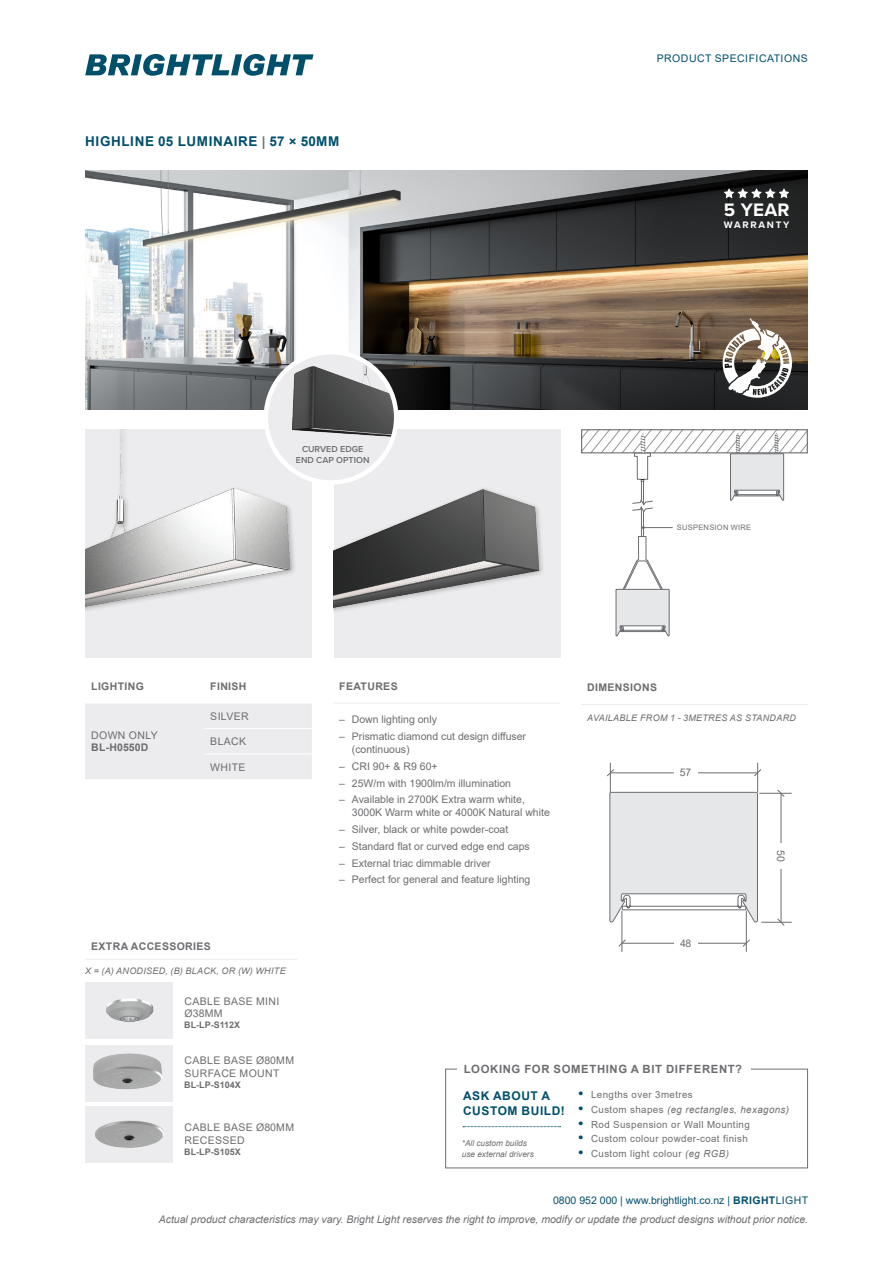
<style>
.page{position:relative;width:893px;height:1263px;background:#fff}
.page>*{position:absolute;margin:0;border:0;box-sizing:border-box;transform-origin:0 0}
.t1{font:700 18.75px "Proxima Nova";color:#fff}
.t2{font:700 13.5px "Arial";letter-spacing:.045em;color:#004f6b}
.t3{font:700 12px/15px "Arial";letter-spacing:.045em;color:#004f6b}
.t4{font:700 11.4px "Arial";letter-spacing:.055em;color:#6c6d70}
.t5{font:10.5px/12.6px "Arial";color:#6c6d70}
.t6{font:italic 10.5px "Arial";color:#6c6d70}
.t7{font:10.5px/12.6px "Arial";letter-spacing:.035em;color:#6c6d70}
.t8{font:700 10.5px "Arial";letter-spacing:.035em;color:#6c6d70}
.t9{font:10.5px "Arial";color:#004f6b}
.t10{font:10.5px "Arial";letter-spacing:.045em;color:#004f6b}
.t11{font:700 10.5px "Arial";letter-spacing:.01em;color:#6c6d70}
.t12{font:9.75px "Arial";letter-spacing:.04em;color:#6c6d70}
.t13{font:italic 9.75px "Arial";letter-spacing:.04em;color:#6c6d70}
.t14{font:700 9.75px "Proxima Nova";letter-spacing:.175em;color:#fff}
.t15{font:italic 9px "Arial";letter-spacing:.035em;color:#6c6d70}
.t16{font:700 9px "Arial";color:#6c6d70}
.t17{font:600 9px/10.8px "Proxima Nova";color:#6c6d70;text-align:center}
.t18{font:italic 8.25px/10.5px "Arial";color:#6c6d70}
.t19{font:7.5px "Arial";letter-spacing:.035em;color:#6c6d70}
.s1{color:#6c6d70}
.s2{font-weight:700;font-size:13.5px;color:#004f6b}
.s3{font-weight:700;font-style:normal;font-size:13.5px;color:#004f6b}
.s4{font-style:normal}
.s5{font-style:italic}
.s6{font-weight:700}
</style>
<div class="page">
<svg style="left:85px;top:54px;width:228px;height:22px"></svg>
<img style="left:85px;top:170px;width:723px;height:239px">
<div style="left:85px;top:429px;width:227px;height:228px;background:#ececee"></div>
<img style="left:85px;top:429px;width:227px;height:182px">
<div style="left:581px;top:429px;width:227px;height:24px;border:1px solid #6c6d70"></div>
<svg style="left:582px;top:430px;width:225px;height:207px"></svg>
<hr style="left:622px;top:911px;width:1px;height:41px;background:#6c6d70">
<hr style="left:759px;top:793px;width:33px;height:1px;background:#6c6d70">
<hr style="left:761px;top:922px;width:31px;height:1px;background:#6c6d70">
<hr style="left:622px;top:943px;width:124px;height:1px;background:#6c6d70">
<hr style="left:746px;top:911px;width:1px;height:41px;background:#6c6d70">
<svg style="left:742px;top:939px;width:8px;height:8px"></svg>
<svg style="left:777px;top:918px;width:8px;height:8px"></svg>
<svg style="left:777px;top:789px;width:8px;height:8px"></svg>
<svg style="left:618px;top:939px;width:8px;height:8px"></svg>
<hr style="left:781px;top:794px;width:1px;height:128px;background:#6c6d70">
<div style="left:776px;top:843px;width:10px;height:26px;background:#fff"></div>
<div style="left:674px;top:934px;width:23px;height:17px;background:#fff"></div>
<svg style="left:607px;top:763px;width:154px;height:161px"></svg>
<hr style="left:333px;top:703px;width:227px;height:1px;background:#ececee">
<div style="left:85px;top:704px;width:227px;height:75px;background:#ececee"></div>
<hr style="left:204px;top:728px;width:108px;height:1px;background:#fff">
<hr style="left:204px;top:754px;width:108px;height:1px;background:#fff">
<div style="left:334px;top:430px;width:227px;height:228px;background:#ececee"></div>
<img style="left:334px;top:432px;width:209px;height:179px">
<svg style="left:724px;top:188px;width:65px;height:10px"></svg>
<svg style="left:723px;top:318px;width:69px;height:80px"></svg>
<hr style="left:581px;top:704px;width:227px;height:1px;background:#ececee">
<div style="left:266px;top:352px;width:130px;height:130px;background:#ececee;border-radius:50%"></div>
<img style="left:266px;top:352px;width:130px;height:110px">
<div style="left:264px;top:350px;width:134px;height:135px;border:4px solid #fff;border-radius:50%"></div>
<img style="left:85px;top:1045px;width:87px;height:57px">
<div style="left:85px;top:1106px;width:87px;height:57px;background:#ececee"></div>
<img style="left:95px;top:1120px;width:69px;height:28px">
<img style="left:85px;top:983px;width:86px;height:56px">
<hr style="left:85px;top:959px;width:212px;height:1px;background:#ececee">
<div style="left:445px;top:1069px;width:363px;height:99px;border:1px solid #6c6d70"></div>
<div style="left:458px;top:1061px;width:293px;height:15px;background:#fff"></div>
<svg style="left:463px;top:1126px;width:98px;height:1px"></svg>
<p class="t2" style="left:85px;top:132px;width:256px">HIGHLINE 05 LUMINAIRE <span class="s1">|</span> 57 × 50MM</p>
<p class="t10" style="left:657px;top:51px;width:152px">PRODUCT SPECIFICATIONS</p>
<p class="t1" style="left:724px;top:196px;width:67px">5 YEAR</p>
<p class="t14" style="left:724px;top:218px;width:67px">WARRANTY</p>
<p class="t17" style="left:296px;top:443px;width:75px">CURVED EDGE<br>END CAP OPTION</p>
<p class="t19" style="left:677px;top:522px;width:76px">SUSPENSION WIRE</p>
<p class="t8" style="left:91px;top:679px;width:54px">LIGHTING</p>
<p class="t8" style="left:210px;top:679px;width:38px">FINISH</p>
<p class="t7" style="left:91px;top:729px;width:68px">DOWN ONLY</p>
<p class="t11" style="left:91px;top:740px;width:59px">BL-H0550D</p>
<p class="t5" style="left:210px;top:709px;width:40px">SILVER</p>
<p class="t5" style="left:210px;top:735px;width:37px">BLACK</p>
<p class="t5" style="left:210px;top:761px;width:37px">WHITE</p>
<p class="t8" style="left:91px;top:939px;width:121px">EXTRA ACCESSORIES</p>
<p class="t15" style="left:85px;top:964px;width:202px">X = (A) ANODISED, (B) BLACK, OR (W) WHITE</p>
<p class="t7" style="left:184px;top:994px;width:96px">CABLE BASE MINI<br>Ø38MM</p>
<p class="t16" style="left:184px;top:1018px;width:58px">BL-LP-S112X</p>
<p class="t8" style="left:339px;top:679px;width:60px">FEATURES</p>
<p class="t5" style="left:339px;top:713px;width:99px">– Down lighting only</p>
<p class="t5" style="left:352px;top:730px;width:176px;text-indent:-13px">– Prismatic diamond cut design diffuser (continuous)</p>
<p class="t5" style="left:339px;top:760px;width:100px">– CRI 90+ &amp; R9 60+</p>
<p class="t5" style="left:339px;top:776px;width:174px">– 25W/m with 1900lm/m illumination</p>
<p class="t5" style="left:352px;top:793px;width:200px;text-indent:-13px">– Available in 2700K Extra warm white,<br>3000K Warm white or 4000K Natural white</p>
<p class="t5" style="left:339px;top:823px;width:171px">– Silver, black or white powder-coat</p>
<p class="t5" style="left:339px;top:840px;width:192px">– Standard flat or curved edge end caps</p>
<p class="t5" style="left:339px;top:856px;width:153px">– External triac dimmable driver</p>
<p class="t5" style="left:339px;top:873px;width:193px">– Perfect for general and feature lighting</p>
<p class="t8" style="left:587px;top:680px;width:71px">DIMENSIONS</p>
<p class="t15" style="left:587px;top:712px;width:210px">AVAILABLE FROM 1 - 3METRES AS STANDARD</p>
<p class="t5" style="left:680px;top:766px;width:13px">57</p>
<p class="t5" style="left:680px;top:936px;width:13px">48</p>
<p class="t5" style="left:787px;top:850px;width:13px;rotate:90deg">50</p>
<p class="t7" style="left:184px;top:1054px;width:111px">CABLE BASE Ø80MM<br>SURFACE MOUNT</p>
<p class="t16" style="left:184px;top:1078px;width:58px">BL-LP-S104X</p>
<p class="t7" style="left:184px;top:1121px;width:111px">CABLE BASE Ø80MM<br>RECESSED</p>
<p class="t16" style="left:184px;top:1145px;width:58px">BL-LP-S105X</p>
<p class="t4" style="left:464px;top:1061px;width:280px">LOOKING FOR SOMETHING A BIT DIFFERENT?</p>
<p class="t3" style="left:463px;top:1088px;width:103px">ASK ABOUT A<br>CUSTOM BUILD!</p>
<p class="t18" style="left:462px;top:1138px;width:73px">*All custom builds use external drivers</p>
<p class="t12" style="left:578px;top:1088px;width:116px"><span class="s2">•</span> Lengths over 3metres</p>
<p class="t13" style="left:578px;top:1103px;width:212px"><span class="s3">•</span> <span class="s4">Custom shapes</span> (eg rectangles, hexagons)</p>
<p class="t12" style="left:578px;top:1117px;width:173px"><span class="s2">•</span> Rod Suspension or Wall Mounting</p>
<p class="t12" style="left:578px;top:1132px;width:171px"><span class="s2">•</span> Custom colour powder-coat finish</p>
<p class="t12" style="left:578px;top:1147px;width:152px"><span class="s2">•</span> Custom light colour <span class="s5">(eg RGB)</span></p>
<p class="t9" style="left:553px;top:1193px;width:257px">0800 952 000 | www.brightlight.co.nz | <span class="s6">BRIGHT</span>LIGHT</p>
<p class="t6" style="left:159px;top:1212px;width:651px">Actual product characteristics may vary. Bright Light reserves the right to improve, modify or update the product designs without prior notice.</p>
</div>
